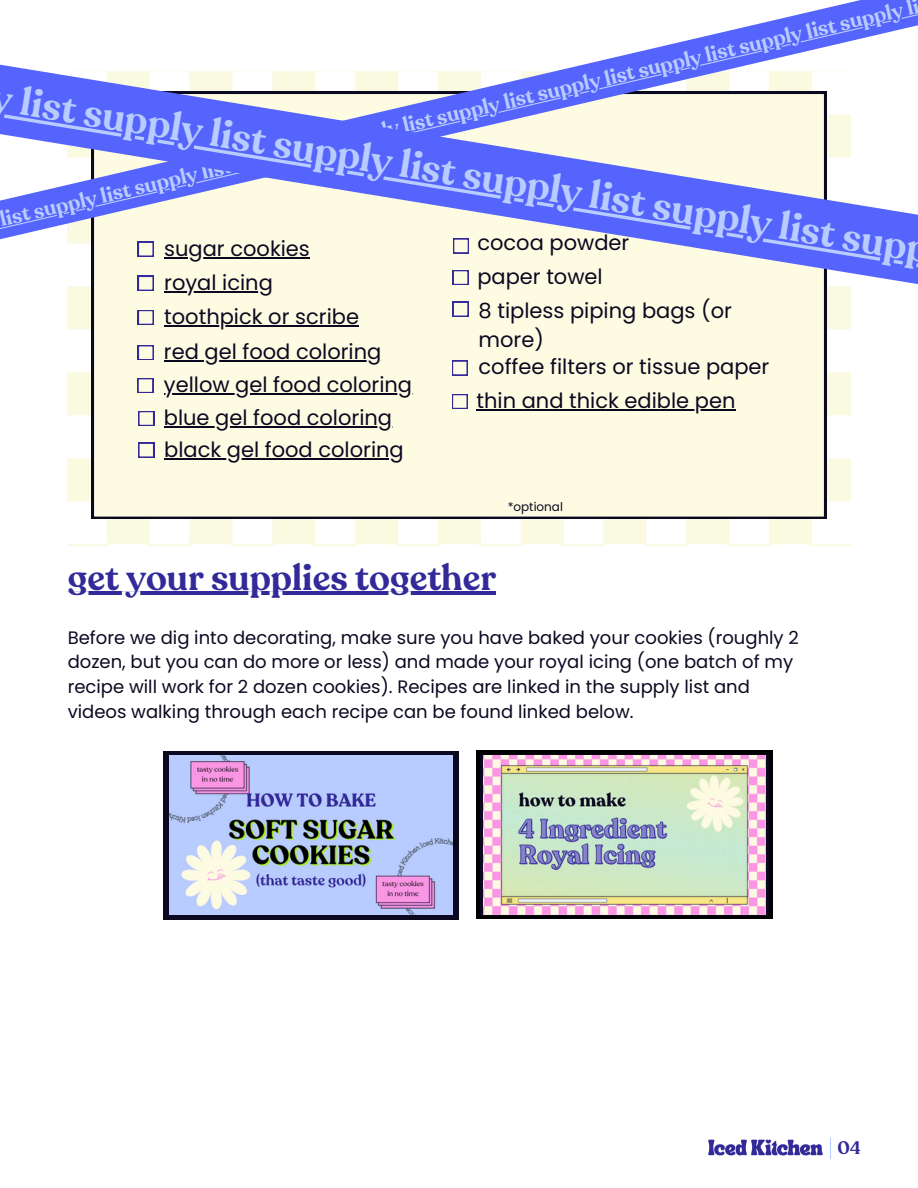
<style>
.page{position:relative;width:918px;height:1188px;background:#fff}
.page>*{position:absolute;margin:0;border:0;box-sizing:border-box;transform-origin:0 0}
.t1{font:600 39px "Recoleta";color:#b9ccff}
.t2{font:600 36px "Recoleta";color:#332a99}
.t3{font:21px/29.2px "Poppins";color:#0b0920}
.t4{font:600 21px "Recoleta";color:#b9ccff}
.t5{font:18px/24.8px "Poppins";color:#0b0920}
.t6{font:600 18px "Recoleta";color:#332a99}
.t7{font:12px "Poppins";color:#0b0920}
</style>
<div class="page">
<img style="left:68px;top:387px;width:783px;height:158px">
<div style="left:92px;top:387px;width:734px;height:132px;background:#fefbe3"></div>
<svg style="left:138px;top:387px;width:15px;height:6px"></svg>
<svg style="left:163px;top:751px;width:296px;height:168px;background:#282a45"></svg>
<img style="left:170px;top:756px;width:282px;height:158px">
<svg style="left:477px;top:751px;width:295px;height:168px;background:#201923"></svg>
<img style="left:483px;top:756px;width:283px;height:158px">
<img style="left:708px;top:1139px;width:115px;height:17px">
<svg style="left:830px;top:1138px;width:1px;height:21px"></svg>
<svg style="left:0;top:15px;width:918px;height:372px"></svg>
<svg style="left:0;top:65px;width:918px;height:302px;background:#c8cbec"></svg>
<hr style="left:164px;top:257px;width:146px;height:1px;background:#0b0920">
<hr style="left:164px;top:291px;width:109px;height:1px;background:#0b0920">
<hr style="left:164px;top:361px;width:217px;height:1px;background:#0b0920">
<hr style="left:164px;top:325px;width:195px;height:2px;background:#0b0920">
<hr style="left:68px;top:592px;width:428px;height:3px;background:#332a99">
<svg style="left:138px;top:411px;width:16px;height:15px"></svg>
<svg style="left:138px;top:443px;width:16px;height:14px"></svg>
<svg style="left:453px;top:239px;width:16px;height:14px"></svg>
<svg style="left:453px;top:270px;width:15px;height:15px"></svg>
<svg style="left:453px;top:302px;width:15px;height:14px"></svg>
<hr style="left:164px;top:393px;width:248px;height:2px;background:#0b0920">
<hr style="left:164px;top:426px;width:228px;height:2px;background:#0b0920">
<hr style="left:164px;top:458px;width:240px;height:1px;background:#0b0920">
<svg style="left:452px;top:361px;width:16px;height:14px"></svg>
<svg style="left:452px;top:394px;width:16px;height:15px"></svg>
<hr style="left:477px;top:409px;width:259px;height:2px;background:#0b0920">
<p class="t4" style="left:-3px;top:205px;width:945px;rotate:-13deg">list supply list supply list supply list supply list supply list supply list supply list supply list supply li</p>
<h1 class="t1" style="left:-4px;top:73px;width:952px;rotate:9deg">y list supply list supply list supply list supply list supp</h1>
<h3 class="t3" style="left:477px;top:228px;width:153px">cocoa powder</h3>
<h3 class="t3" style="left:477px;top:262px;width:127px">paper towel</h3>
<h3 class="t3" style="left:479px;top:296px;width:255px">8 tipless piping bags (or more)</h3>
<h3 class="t3" style="left:164px;top:234px;width:147px">sugar cookies</h3>
<h3 class="t3" style="left:164px;top:268px;width:110px">royal icing</h3>
<h3 class="t3" style="left:164px;top:302px;width:196px">toothpick or scribe</h3>
<h3 class="t3" style="left:164px;top:337px;width:219px">red gel food coloring</h3>
<h1 class="t3" style="left:479px;top:352px;width:292px">coffee filters or tissue paper</h1>
<h4 class="t3" style="left:477px;top:386px;width:261px">thin and thick edible pen</h4>
<h3 class="t3" style="left:164px;top:370px;width:250px">yellow gel food coloring</h3>
<h3 class="t3" style="left:164px;top:403px;width:230px">blue gel food coloring</h3>
<p class="t3" style="left:164px;top:435px;width:241px">black gel food coloring</p>
<p class="t7" style="left:508px;top:498px;width:57px">*optional</p>
<h3 class="t2" style="left:68px;top:554px;width:430px">get your supplies together</h3>
<h3 class="t5" style="left:68px;top:625px;width:733px">Before we dig into decorating, make sure you have baked your cookies (roughly 2 dozen, but you can do more or less) and made your royal icing (one batch of my recipe will work for 2 dozen cookies). Recipes are linked in the supply list and videos walking through each recipe can be found linked below.</h3>
<h3 class="t6" style="left:838px;top:1136px;width:25px">04</h3>
</div>
